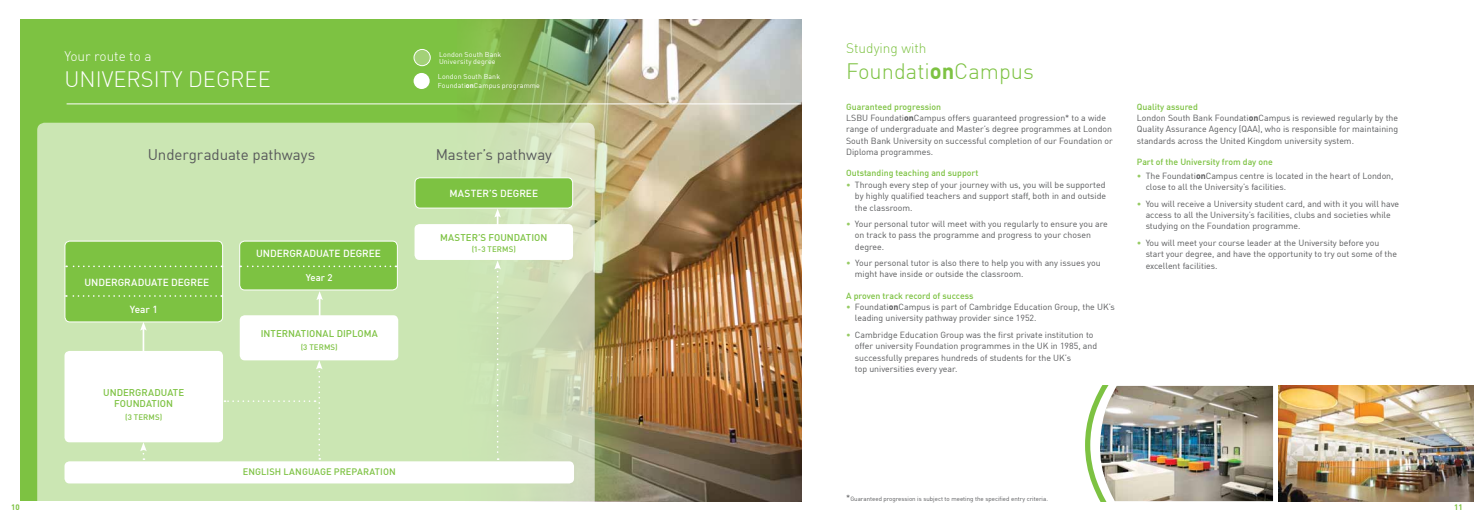
<style>
.page{position:relative;width:1474px;height:521px;background:#fff}
.page>*{position:absolute;margin:0;border:0;box-sizing:border-box;transform-origin:0 0}
.t1{font:300 21.88px "DIN Offc";color:#7dc242}
.t2{font:300 21.88px "DIN Offc";color:#fff}
.t3{font:15.14px "DIN Offc";letter-spacing:-.005em;color:#58595b}
.t4{font:300 13.65px "DIN Offc";color:#7dc242}
.t5{font:300 13.65px "DIN Offc";color:#fff}
.t6{font:500 10.06px "DIN Offc";color:#fff}
.t7{font:500 9.62px "DIN Offc";letter-spacing:.005em;color:#7dc242}
.t8{font:500 9.62px "DIN Offc";color:#fff}
.t9{font:500 9.28px "DIN Offc";letter-spacing:.035em;color:#7dc242}
.t10{font:500 9.28px "DIN Offc";letter-spacing:.01em;color:#7dc242}
.t11{font:8.75px/11.4px "DIN Offc";color:#58595b}
.t12{font:500 8.75px "DIN Offc";color:#7dc242}
.t13{font:500 7.88px "DIN Offc";letter-spacing:.015em;color:#7dc242}
.t14{font:700 7.88px "DIN Offc";color:#7dc242}
.t15{font:7px/7px "DIN Offc";letter-spacing:.015em;color:#fff}
.t16{font:6.12px "DIN Offc";color:#58595b}
.s1{font-weight:700}
.s2{font-weight:500;color:#7dc242}
.s3{color:#97cb64}
.s4{font-size:8.75px}
</style>
<div class="page">
<div style="left:20px;top:20px;width:781px;height:481px;background:#7dc242"></div>
<img style="left:457px;top:20px;width:344px;height:481px">
<svg style="left:37px;top:123px;width:557px;height:398px;background:#d0e5ba"></svg>
<div style="left:414px;top:49px;width:16px;height:17px;background:#a3d178;border-radius:50%"></div>
<div style="left:413px;top:49px;width:18px;height:17px;border:1px solid #fff;border-radius:50%"></div>
<div style="left:413px;top:73px;width:16px;height:16px;background:#fff;border-radius:50%"></div>
<div style="left:64px;top:461px;width:510px;height:22px;background:#fff;border-radius:5px"></div>
<svg style="left:140px;top:442px;width:7px;height:18px"></svg>
<div style="left:415px;top:178px;width:157px;height:30px;background:#7dc242;border-radius:5px"></div>
<div style="left:414px;top:177px;width:159px;height:31px;border:1px solid #fff;border-radius:5px"></div>
<svg style="left:494px;top:260px;width:7px;height:200px"></svg>
<svg style="left:494px;top:208px;width:7px;height:16px"></svg>
<div style="left:414px;top:224px;width:159px;height:36px;background:#fff;border-radius:5px"></div>
<div style="left:224px;top:360px;width:98px;height:100px;background:#cbe6b3"></div>
<svg style="left:140px;top:322px;width:7px;height:29px"></svg>
<div style="left:65px;top:241px;width:158px;height:81px;background:#7dc242;border-radius:5px"></div>
<div style="left:64px;top:241px;width:159px;height:81px;border:1px solid #fff;border-radius:5px"></div>
<svg style="left:66px;top:295px;width:156px;height:2px"></svg>
<svg style="left:66px;top:265px;width:156px;height:2px"></svg>
<div style="left:64px;top:351px;width:159px;height:91px;background:#fff;border-radius:5px"></div>
<svg style="left:316px;top:291px;width:7px;height:24px"></svg>
<div style="left:240px;top:241px;width:157px;height:49px;background:#7dc242;border-radius:5px"></div>
<div style="left:239px;top:241px;width:159px;height:49px;border:1px solid #fff;border-radius:5px"></div>
<div style="left:240px;top:315px;width:158px;height:45px;background:#fff;border-radius:5px"></div>
<svg style="left:240px;top:265px;width:156px;height:2px"></svg>
<hr style="left:67px;top:104px;width:734px;height:1px;background:#fff">
<img style="left:1278px;top:386px;width:195px;height:115px">
<img style="left:1085px;top:386px;width:187px;height:115px">
<h3 class="t5" style="left:64px;top:48px;width:88px">Your route to a</h3>
<h1 class="t2" style="left:64px;top:66px;width:179px">UN IVERSITY DEGREE</h1>
<p class="t15" style="left:439px;top:51px;width:64px">London South Bank<br>University degree</p>
<p class="t15" style="left:438px;top:73px;width:104px;line-height:8.4px">London South Bank<br>Foundati<span class="s1">on</span>Campus programme</p>
<h2 class="t3" style="left:148px;top:145px;width:169px">Undergraduate pathways</h2>
<h2 class="t3" style="left:435px;top:145px;width:118px">Master’s pathway</h2>
<p class="t6" style="left:84px;top:275px;width:55px">UNDERGRADUAT</p>
<p class="t6" style="left:163px;top:275px;width:48px">E DEGREE</p>
<p class="t6" style="left:130px;top:303px;width:29px">YEAR 1</p>
<p class="t7" style="left:103px;top:386px;width:52px">UNDERGRADUAT</p>
<p class="t7" style="left:178px;top:386px;width:7px">E</p>
<p class="t7" style="left:114px;top:397px;width:32px">FOUNDAT</p>
<p class="t7" style="left:157px;top:397px;width:18px">ION</p>
<p class="t13" style="left:125px;top:412px;width:38px">(3 TERMS)</p>
<p class="t6" style="left:256px;top:247px;width:55px">UNDERGRADUAT</p>
<p class="t6" style="left:334px;top:247px;width:48px">E DEGREE</p>
<p class="t8" style="left:306px;top:272px;width:28px">YEAR 2</p>
<p class="t7" style="left:261px;top:327px;width:93px">I NTERNATIONAL DIPLOMA</p>
<p class="t13" style="left:301px;top:342px;width:38px">(3 TERMS)</p>
<p class="t9" style="left:243px;top:466px;width:66px">ENGLISH LANGUAG</p>
<p class="t10" style="left:326px;top:466px;width:71px">E PREPARATION</p>
<p class="t6" style="left:449px;top:187px;width:90px">MASTER’S DEGREE</p>
<p class="t7" style="left:440px;top:231px;width:81px">MASTER’S FOU NDAT</p>
<p class="t7" style="left:531px;top:231px;width:18px">ION</p>
<p class="t13" style="left:471px;top:244px;width:46px">(1-3 TERMS)</p>
<h3 class="t4" style="left:846px;top:40px;width:82px">Studying with</h3>
<h1 class="t1" style="left:846px;top:58px;width:189px">Foundati<span class="s1">on</span>Campus</h1>
<p class="t11" style="left:846px;top:101px;width:268px"><span class="s2">GUARANTEED PROGRESSION<br></span>LSBU Foundati<span class="s1">on</span>Campus offers guaranteed progression* to a wide range of undergraduate and Master’s degree programmes at London South Bank University on successful completion of our Foundation or Diploma programmes.</p>
<p class="t12" style="left:846px;top:168px;width:134px">OUTSTANDING TEACHING AND SUPPORT</p>
<p class="t11" style="left:855px;top:179px;width:253px;text-align:justify;text-indent:-9px"><span class="s3">•</span> Through every step of your journey with us, you will be supported by highly qualified teachers and support staff, both in and outside the classroom.</p>
<p class="t11" style="left:855px;top:218px;width:254px;text-indent:-9px"><span class="s3">•</span> Your personal tutor will meet with you regularly to ensure you are on track to pass the programme and progress to your chosen degree.</p>
<p class="t11" style="left:855px;top:257px;width:247px;text-indent:-9px"><span class="s3">•</span> Your personal tutor is also there to help you with any issues you might have inside or outside the classroom.</p>
<p class="t12" style="left:846px;top:290px;width:129px">A PROVEN TRACK RECORD OF SUCCESS</p>
<p class="t11" style="left:855px;top:301px;width:261px;text-indent:-9px"><span class="s3">•</span> Foundati<span class="s1">on</span>Campus is part of Cambridge Education Group, the UK’s leading university pathway provider since 1952.</p>
<p class="t11" style="left:855px;top:329px;width:244px;text-indent:-9px"><span class="s3">•</span> Cambridge Education Group was the first private institution to offer university Foundation programmes in the UK in 1985, and successfully prepares hundreds of students for the UK’s<br>top universities every year.</p>
<p class="t11" style="left:1136px;top:101px;width:263px"><span class="s2">QUALITY ASSURED<br></span>London South Bank Foundati<span class="s1">on</span>Campus is reviewed regularly by the Quality Assurance Agency (QAA), who is responsible for maintaining standards across the United Kingdom university system.</p>
<p class="t12" style="left:1136px;top:156px;width:137px">PART OF THE UNIVERSITY FROM DAY ONE</p>
<p class="t11" style="left:1145px;top:170px;width:249px;text-indent:-9px"><span class="s3">•</span> The Foundati<span class="s1">on</span>Campus centre is located in the heart of London, close to all the University’s facilities.</p>
<p class="t11" style="left:1145px;top:198px;width:255px;text-indent:-9px"><span class="s3">•</span> You will receive a University student card, and with it you will have access to all the University’s facilities, clubs and societies while studying on the Foundation programme.</p>
<p class="t11" style="left:1145px;top:237px;width:253px;text-indent:-9px"><span class="s3">•</span> You will meet your course leader at the University before you start your degree, and have the opportunity to try out some of the excellent facilities.</p>
<p class="t16" style="left:846px;top:495px;width:203px"><span class="s4">*</span>Guaranteed progression is subject to meeting the specified entry criteria.</p>
<p class="t14" style="left:11px;top:502px;width:10px">10</p>
<p class="t14" style="left:1453px;top:502px;width:10px">11</p>
</div>
